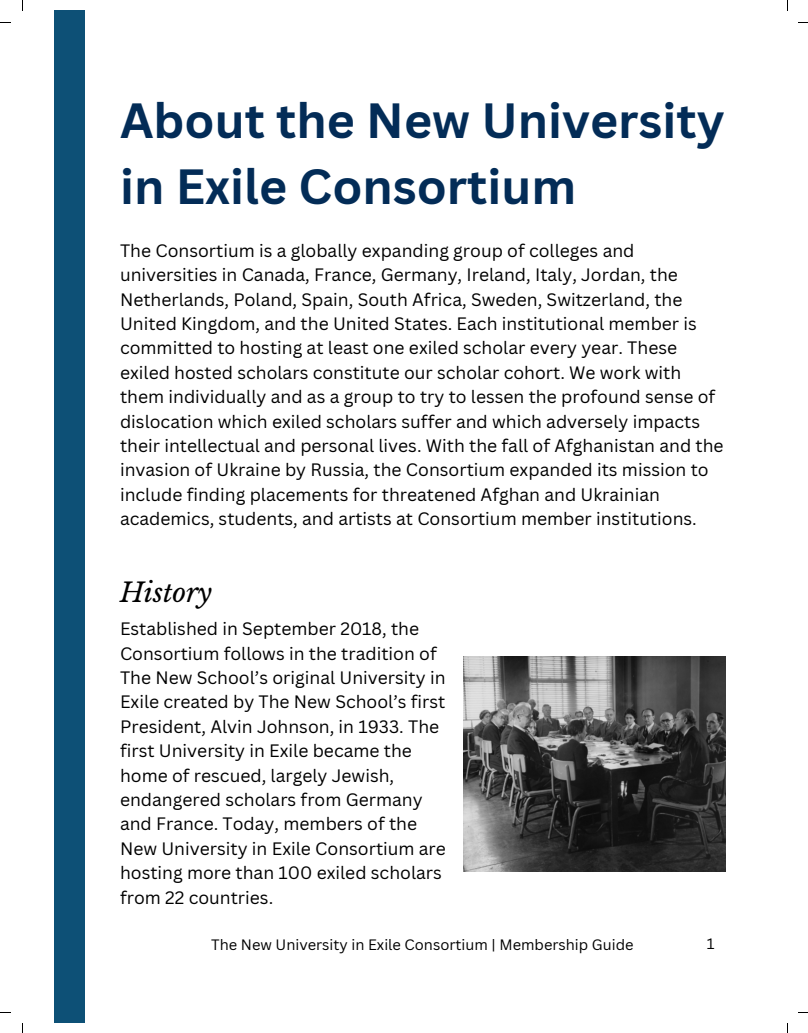
<style>
.page{position:relative;width:808px;height:1033px;background:#fff}
.page>*{position:absolute;margin:0;border:0;box-sizing:border-box;transform-origin:0 0}
.t1{font:700 48.12px/66.5px "Canva Sans";color:#032c57}
.t2{font:italic 26.25px "Libre Baskerville";color:#000}
.t3{font:17.5px/24.4px "Canva Sans";color:#000}
.t4{font:14.62px "Canva Sans";color:#000}
</style>
<div class="page">
<div style="left:54px;top:10px;width:31px;height:1012px;background:#0d5076"></div>
<img style="left:463px;top:656px;width:262px;height:215px">
<h1 class="t1" style="left:120px;top:86px;width:606px">About the New University in Exile Consortium</h1>
<p class="t3" style="left:120px;top:238px;width:605px">The Consortium is a globally expanding group of colleges and universities in Canada, France, Germany, Ireland, Italy, Jordan, the Netherlands, Poland, Spain, South Africa, Sweden, Switzerland, the United Kingdom, and the United States. Each institutional member is committed to hosting at least one exiled scholar every year. These exiled hosted scholars constitute our scholar cohort. We work with them individually and as a group to try to lessen the profound sense of dislocation which exiled scholars suffer and which adversely impacts their intellectual and personal lives. With the fall of Afghanistan and the invasion of Ukraine by Russia, the Consortium expanded its mission to include finding placements for threatened Afghan and Ukrainian academics, students, and artists at Consortium member institutions.</p>
<h2 class="t2" style="left:120px;top:577px;width:93px">History</h2>
<p class="t3" style="left:120px;top:616px;width:327px">Established in September 2018, the Consortium follows in the tradition of The New School’s original University in Exile created by The New School’s first President, Alvin Johnson, in 1933. The first University in Exile became the home of rescued, largely Jewish, endangered scholars from Germany and France. Today, members of the New University in Exile Consortium are hosting more than 100 exiled scholars from 22 countries.</p>
<p class="t4" style="left:211px;top:934px;width:424px">The New University in Exile Consortium | Membership Guide</p>
<p class="t4" style="left:706px;top:933px;width:9px">1</p>
</div>
